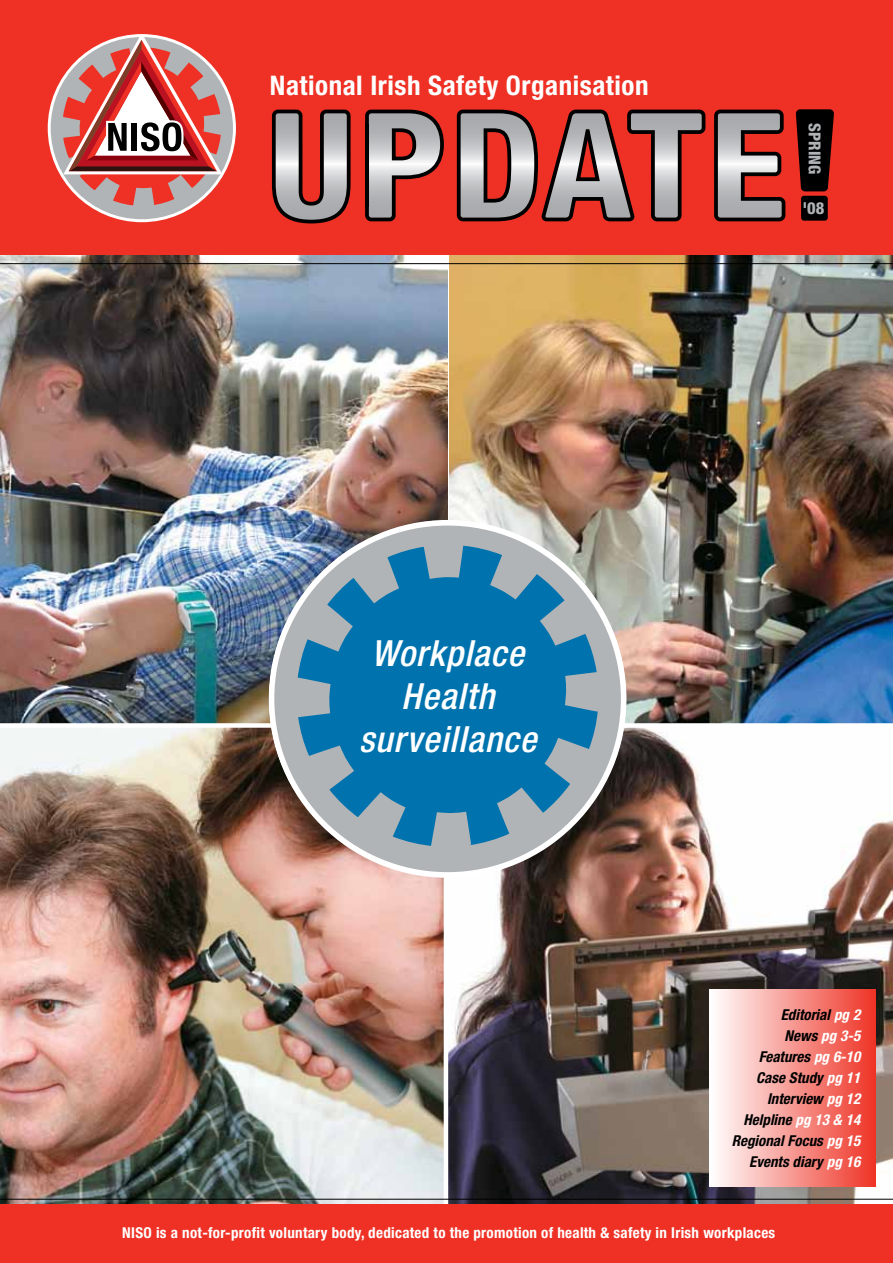
<style>
.page{position:relative;width:893px;height:1263px;background:#fff}
.page>*{position:absolute;margin:0;border:0;box-sizing:border-box;transform-origin:0 0}
.t1{font:italic 500 condensed 36px/43.3px "Helvetica Neue";letter-spacing:.025em;color:#fff;text-align:center}
.t2{font:700 condensed 27px "Helvetica Neue";letter-spacing:.02em;color:#fff}
.t3{font:800 condensed 16.5px "Helvetica Neue";color:#b1b4b6}
.t4{font:italic 700 condensed 15px/21px "Helvetica Neue";color:#000;text-align:right}
.t5{font:700 condensed 15px "Helvetica Neue";letter-spacing:.02em;color:#fff}
.s1{color:#fff}
</style>
<div class="page">
<img style="left:448px;top:728px;width:445px;height:476px">
<img style="left:0;top:264px;width:448px;height:940px">
<img style="left:449px;top:255px;width:444px;height:468px">
<img style="left:0;top:255px;width:447px;height:468px">
<div style="left:0;top:723px;width:893px;height:5px;background:#fff"></div>
<hr style="left:0;top:263px;width:893px;height:1px;background:#000">
<hr style="left:444px;top:873px;width:4px;height:339px;background:#fff">
<div style="left:0;top:0;width:893px;height:255px;background:#ee3124"></div>
<div style="left:0;top:1204px;width:893px;height:59px;background:#ee3124"></div>
<svg style="left:48px;top:34px;width:188px;height:188px"></svg>
<svg style="left:271px;top:109px;width:515px;height:115px"></svg>
<svg style="left:796px;top:109px;width:38px;height:82px;background:#230705"></svg>
<div style="left:801px;top:196px;width:27px;height:25px;background:#000;border-radius:3px"></div>
<hr style="left:0;top:1199px;width:893px;height:1px;background:#000">
<img style="left:269px;top:520px;width:357px;height:358px">
<svg style="left:274px;top:526px;width:347px;height:346px;background:#568ca9"></svg>
<div style="left:710px;top:990px;width:165px;height:196px;background:linear-gradient(to right,#fff,#ee3427)"></div>
<h2 class="t2" style="left:270px;top:69px;width:380px">National Irish Safety Organisation</h2>
<p class="t3" style="left:825px;top:123px;width:53px;rotate:90deg">SPRING</p>
<p class="t3" style="left:803px;top:198px;width:23px">'08</p>
<h1 class="t1" style="left:359px;top:631px;width:179px">Workplace<br>Health surveillance</h1>
<p class="t4" style="left:732px;top:1004px;width:130px">Editorial <span class="s1">pg 2<br></span>News <span class="s1">pg 3-5<br></span>Features <span class="s1">pg 6-10<br></span>Case Study <span class="s1">pg 11<br></span>Interview <span class="s1">pg 12<br></span>Helpline <span class="s1">pg 13 &amp; 14<br></span>Regional Focus <span class="s1">pg 15<br></span>Events diary <span class="s1">pg 16</span></p>
<p class="t5" style="left:122px;top:1223px;width:654px">NISO is a not-for-profit voluntary body, dedicated to the promotion of health &amp; safety in Irish workplaces</p>
</div>
